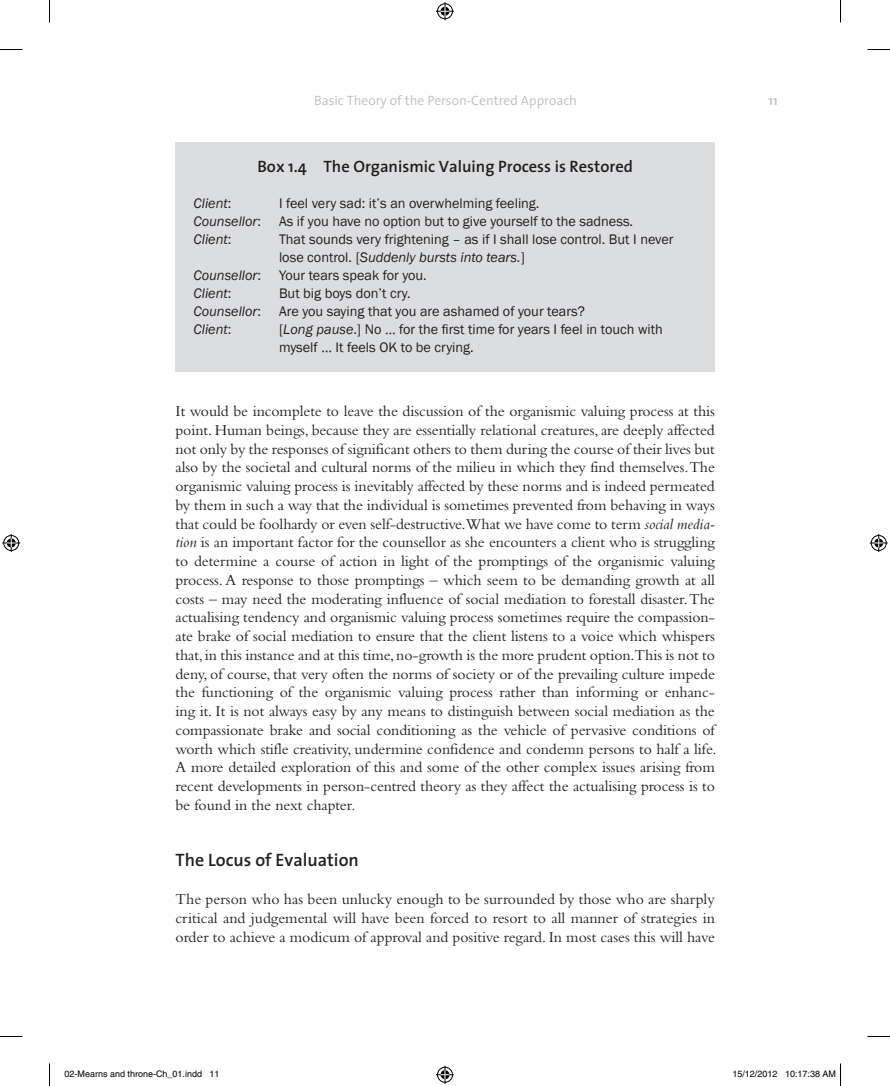
<style>
.page{position:relative;width:890px;height:1086px;background:#fff}
.page>*{position:absolute;margin:0;border:0;box-sizing:border-box;transform-origin:0 0}
.A-head{font:600 18px "The Sans";color:#231f20}
.Box_number{font:600 16.5px "The Sans";color:#231f20}
.Body_text_exit_eleme{font:15.75px/18.8px "Bembo";letter-spacing:-.005em;color:#231f20;text-align:justify}
.Body_text_full_out{font:15.75px/18.8px "Bembo";color:#231f20;text-align:justify}
.Box_dialogue{font:14.25px/18px "Franklin Gothic";color:#231f20}
.Box_dialogue-2{font:italic 14.25px "Franklin Gothic";color:#231f20}
.t1{font:300 13.5px "The Sans";color:#bcbdc0}
.t2{font:600 13.5px "The Sans";color:#bcbdc0}
.t3{font:9px "Helvetica";color:#000}
.s1{font-style:normal}
.s2{font-style:italic}
</style>
<div class="page">
<div style="left:175px;top:142px;width:540px;height:230px;background:#dcdddf"></div>
<svg style="left:0;top:49px;width:22px;height:1px"></svg>
<svg style="left:867px;top:49px;width:23px;height:1px"></svg>
<svg style="left:0;top:1036px;width:22px;height:1px"></svg>
<svg style="left:867px;top:1036px;width:23px;height:1px"></svg>
<svg style="left:49px;top:0;width:1px;height:23px"></svg>
<svg style="left:49px;top:1063px;width:1px;height:22px"></svg>
<svg style="left:840px;top:0;width:1px;height:23px"></svg>
<svg style="left:436px;top:2px;width:18px;height:18px"></svg>
<svg style="left:436px;top:1065px;width:18px;height:18px"></svg>
<svg style="left:2px;top:534px;width:18px;height:18px"></svg>
<svg style="left:870px;top:534px;width:18px;height:18px"></svg>
<svg style="left:840px;top:1063px;width:1px;height:22px"></svg>
<p class="t1" style="left:314px;top:89px;width:265px">Basic Theory of the Person-Centred Approach</p>
<p class="t2" style="left:768px;top:89px;width:11px">11</p>
<p class="Box_number" style="left:257px;top:153px;width:377px">Box 1.4 The Organismic Valuing Process is Restored</p>
<p class="Box_dialogue-2" style="left:194px;top:194px;width:39px">Client<span class="s1">:</span></p>
<p class="Box_dialogue" style="left:279px;top:195px;width:262px">I feel very sad: it’s an overwhelming feeling.</p>
<p class="Box_dialogue-2" style="left:194px;top:212px;width:69px">Counsellor<span class="s1">:</span></p>
<p class="Box_dialogue" style="left:279px;top:213px;width:356px">As if you have no option but to give yourself to the sadness.</p>
<p class="Box_dialogue-2" style="left:194px;top:230px;width:39px">Client<span class="s1">:</span></p>
<p class="Box_dialogue" style="left:279px;top:231px;width:396px">That sounds very frightening – as if I shall lose control. But I never lose control. [<span class="s2">Suddenly bursts into tears.</span>]</p>
<p class="Box_dialogue-2" style="left:194px;top:266px;width:69px">Counsellor<span class="s1">:</span></p>
<p class="Box_dialogue" style="left:279px;top:267px;width:149px">Your tears speak for you.</p>
<p class="Box_dialogue-2" style="left:194px;top:284px;width:39px">Client<span class="s1">:</span></p>
<p class="Box_dialogue" style="left:279px;top:285px;width:133px">But big boys don’t cry.</p>
<p class="Box_dialogue-2" style="left:194px;top:302px;width:69px">Counsellor<span class="s1">:</span></p>
<p class="Box_dialogue" style="left:279px;top:303px;width:307px">Are you saying that you are ashamed of your tears?</p>
<p class="Box_dialogue-2" style="left:194px;top:320px;width:39px">Client<span class="s1">:</span></p>
<p class="Box_dialogue" style="left:279px;top:321px;width:385px">[<span class="s2">Long pause</span>.] No … for the first time for years I feel in touch with myself … It feels OK to be crying.</p>
<p class="Body_text_exit_eleme" style="left:176px;top:401px;width:542px">It would be incomplete to leave the discussion of the organismic valuing process at this point. Human beings, because they are essentially relational creatures, are deeply affected not only by the responses of significant others to them during the course of their lives but also by the societal and cultural norms of the milieu in which they find themselves.The organismic valuing process is inevitably affected by these norms and is indeed permeated by them in such a way that the individual is sometimes prevented from behaving in ways that could be foolhardy or even self-destructive.What we have come to term <span class="s2">social media&shy;tion</span> is an important factor for the counsellor as she encounters a client who is struggling to determine a course of action in light of the promptings of the organismic valuing process. A response to those promptings – which seem to be demanding growth at all costs – may need the moderating influence of social mediation to forestall disaster. The actualising tendency and organismic valuing process sometimes require the compassion&shy;ate brake of social mediation to ensure that the client listens to a voice which whispers that, in this instance and at this time, no-growth is the more prudent option.This is not to deny, of course, that very often the norms of society or of the prevailing culture impede the functioning of the organismic valuing process rather than informing or enhanc&shy;ing it. It is not always easy by any means to distinguish between social mediation as the compassionate brake and social conditioning as the vehicle of pervasive conditions of worth which stifle creativity, undermine confidence and condemn persons to half a life.<br>A more detailed exploration of this and some of the other complex issues arising from recent developments in person-centred theory as they affect the actualising process is to be found in the next chapter.</p>
<p class="A-head" style="left:176px;top:845px;width:185px">The Locus of Evaluation</p>
<p class="Body_text_full_out" style="left:176px;top:889px;width:541px">The person who has been unlucky enough to be surrounded by those who are sharply critical and judgemental will have been forced to resort to all manner of strategies in order to achieve a modicum of approval and positive regard. In most cases this will have</p>
<p class="t3" style="left:64px;top:1068px;width:157px">02-Mearns and throne-Ch_01.indd 11</p>
<p class="t3" style="left:732px;top:1068px;width:105px">15/12/2012 10:17:38 AM</p>
</div>
